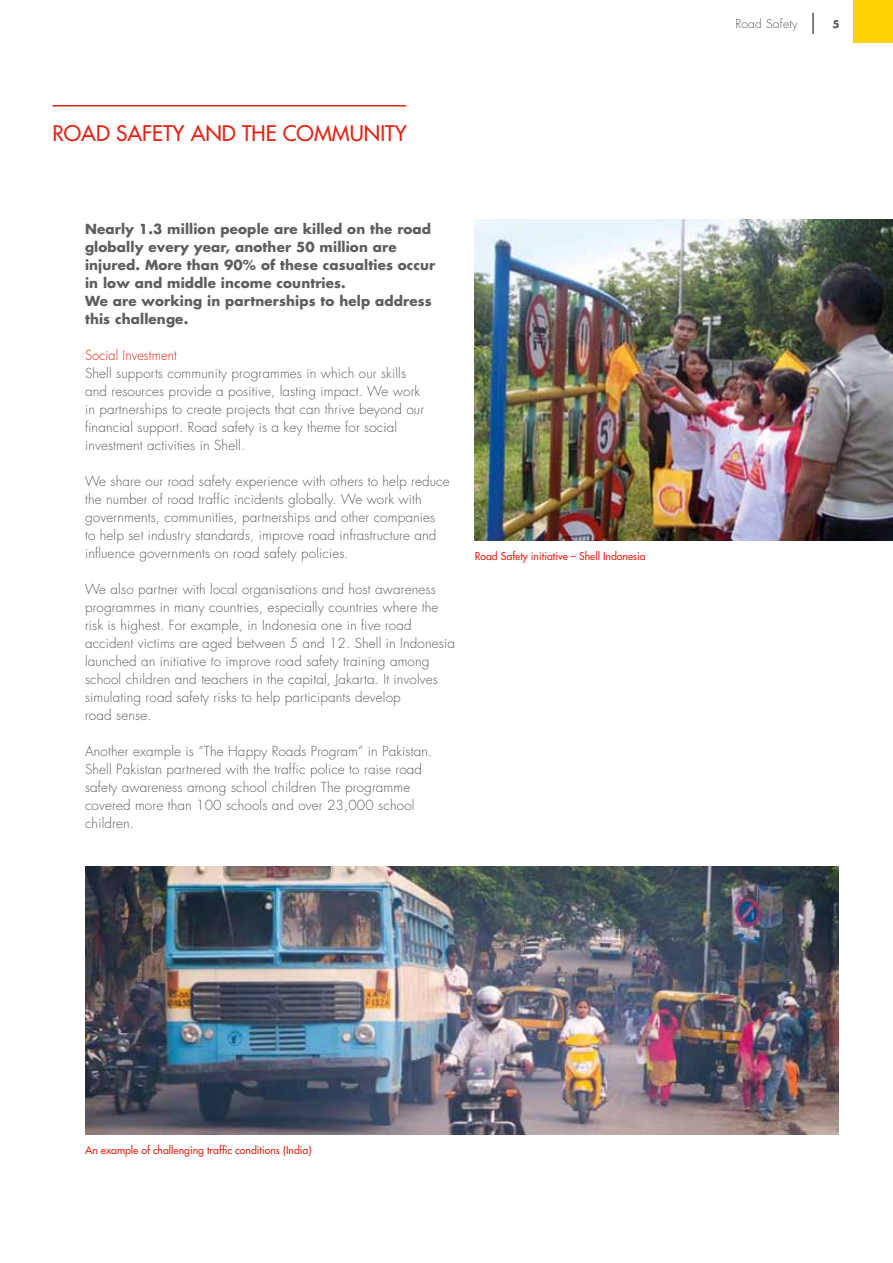
<style>
.page{position:relative;width:893px;height:1263px;background:#fff}
.page>*{position:absolute;margin:0;border:0;box-sizing:border-box;transform-origin:0 0}
.t1{font:500 21px "Futura Std";color:#e42313}
.t2{font:300 13.5px/18px "Futura Std";letter-spacing:.01em;color:#5f5e5e}
.t3{font:700 13.5px/18px "Futura Std";letter-spacing:.01em;color:#5f5e5e}
.t4{font:300 13.5px "Futura Std";letter-spacing:.01em;color:#e42313;scale:.94 1}
.t5{font:300 12px "Futura Std";letter-spacing:.02em;color:#5f5e5e}
.t6{font:500 10.5px "Futura Std";color:#e42313}
.t7{font:700 10.5px "Futura Std";color:#5f5e5e}
</style>
<div class="page">
<div style="left:853px;top:0;width:40px;height:43px;background:#ffd300"></div>
<svg style="left:813px;top:13px;width:1px;height:21px"></svg>
<hr style="left:53px;top:105px;width:353px;height:2px;background:#e42313">
<img style="left:85px;top:866px;width:754px;height:268px">
<img style="left:475px;top:219px;width:418px;height:321px">
<h1 class="t1" style="left:53px;top:120px;width:356px">ROAD SAFETY AND THE COMMUNITY</h1>
<p class="t3" style="left:85px;top:220px;width:352px">Nearly 1.3 million people are killed on the road globally every year, another 50 million are injured. More than 90% of these casualties occur in low and middle income countries.<br>We are working in partnerships to help address this challenge.</p>
<p class="t4" style="left:85px;top:347px;width:99px">Social Investment</p>
<p class="t2" style="left:85px;top:364px;width:341px">Shell supports community programmes in which our skills and resources provide a positive, lasting impact. We work in partnerships to create projects that can thrive beyond our financial support. Road safety is a key theme for social investment activities in Shell.</p>
<p class="t2" style="left:85px;top:472px;width:366px">We share our road safety experience with others to help reduce the number of road traffic incidents globally. We work with governments, communities, partnerships and other companies<br>to help set industry standards, improve road infrastructure and influence governments on road safety policies.</p>
<p class="t2" style="left:85px;top:580px;width:371px">We also partner with local organisations and host awareness programmes in many countries, especially countries where the risk is highest. For example, in Indonesia one in five road accident victims are aged between 5 and 12. Shell in Indonesia launched an initiative to improve road safety training among school children and teachers in the capital, Jakarta. It involves simulating road safety risks to help participants develop<br>road sense.</p>
<p class="t2" style="left:85px;top:742px;width:349px">Another example is “The Happy Roads Program” in Pakistan.<br>Shell Pakistan partnered with the traffic police to raise road safety awareness among school children The programme covered more than 100 schools and over 23,000 school children.</p>
<p class="t6" style="left:475px;top:550px;width:172px">Road Safety initiative – Shell Indonesia</p>
<p class="t5" style="left:735px;top:17px;width:64px">Road Safety</p>
<p class="t7" style="left:833px;top:17px;width:9px">5</p>
<p class="t6" style="left:85px;top:1143px;width:228px">An example of challenging traffic conditions (India)</p>
</div>
